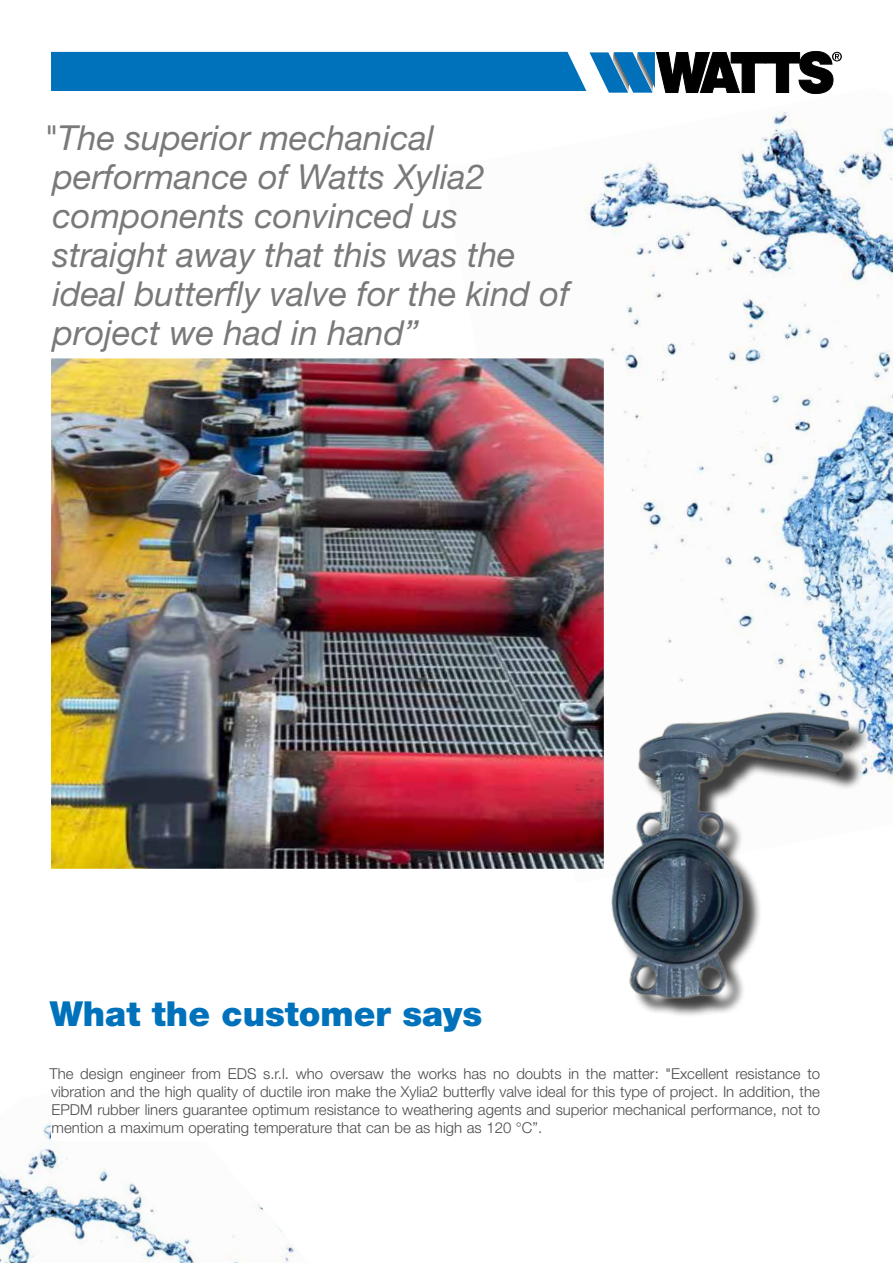
<style>
.page{position:relative;width:893px;height:1263px;background:#fff}
.page>*{position:absolute;margin:0;border:0;box-sizing:border-box;transform-origin:0 0}
.t1{font:italic 34.5px/39px "Helvetica Neue LT Std";color:#797979}
.t2{font:900 34.5px "Helvetica Neue LT Std";color:#0072bb}
.t3{font:300 15px/18px "Helvetica Neue LT Std";color:#4a4a49;text-align:justify}
</style>
<div class="page">
<svg style="left:51px;top:51px;width:791px;height:40px;background:#1e70a5"></svg>
<img style="left:0;top:1121px;width:295px;height:142px">
<img style="left:442px;top:88px;width:451px;height:694px">
<div style="left:51px;top:1001px;width:770px;height:140px;background:#fff"></div>
<img style="left:51px;top:358px;width:553px;height:511px">
<img style="left:531px;top:614px;width:342px;height:402px">
<h1 class="t1" style="left:43px;top:118px;width:528px">"The superior mechanical performance of Watts Xylia2 components convinced us straight away that this was the ideal butterfly valve for the kind of project we had in hand”</h1>
<h1 class="t2" style="left:50px;top:993px;width:434px">What the customer says</h1>
<p class="t3" style="left:49px;top:1064px;width:772px">The design engineer from EDS s.r.l. who oversaw the works has no doubts in the matter: "Excellent resistance to vibration and the high quality of ductile iron make the Xylia2 butterfly valve ideal for this type of project. In addition, the EPDM rubber liners guarantee optimum resistance to weathering agents and superior mechanical performance, not to mention a maximum operating temperature that can be as high as 120 °C”.</p>
</div>
